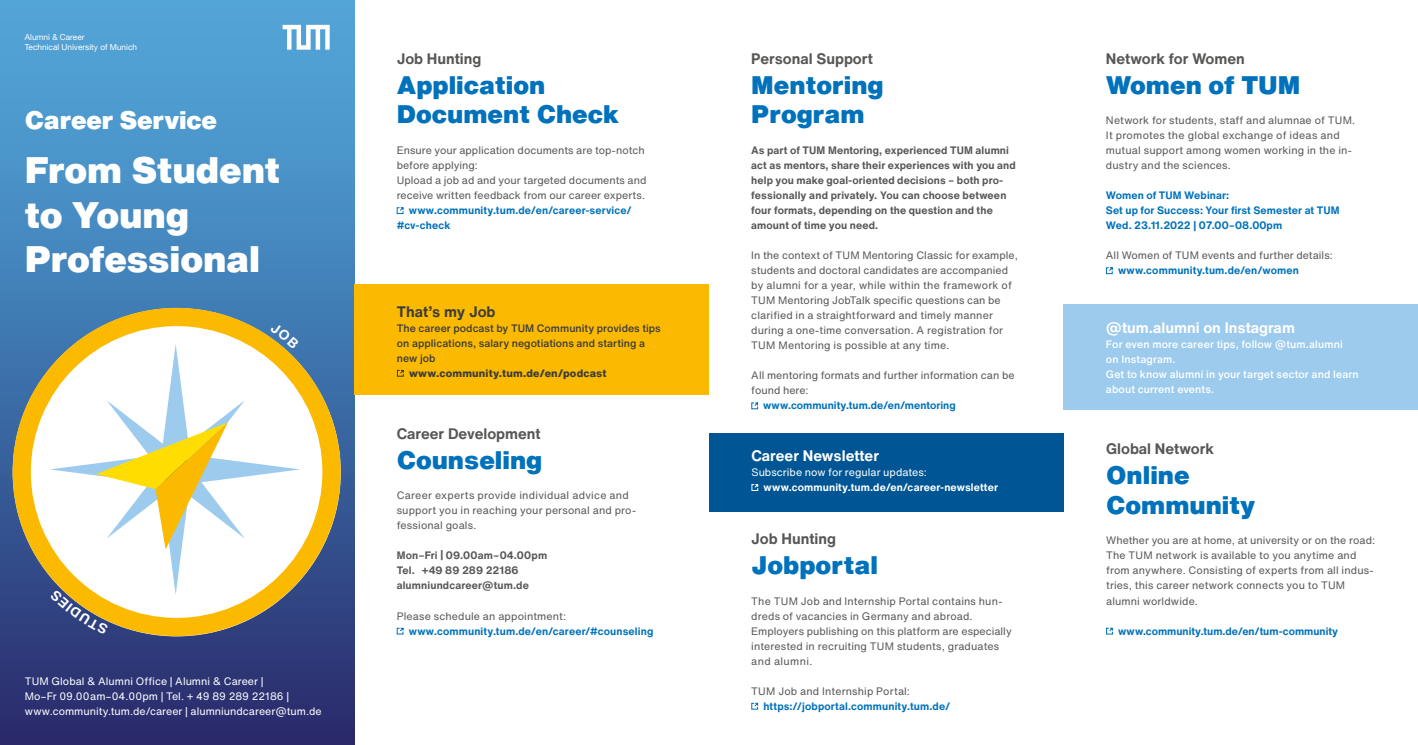
<style>
.page{position:relative;width:1418px;height:745px;background:#fff}
.page>*{position:absolute;margin:0;border:0;box-sizing:border-box;transform-origin:0 0}
.Titel__Helvetia_Now{font:900 36.25px "Helvetica Now Text";letter-spacing:-.01em;color:#fff}
.H1__Helvetica_Now_Te{font:900 25px/28.8px "Helvetica Now Text";color:#0072bb}
.Fließtext_8_5_Pt_Reg{font:900 25px/30px "Helvetica Now Text";color:#0072bb}
.t1{font:900 25px "Helvetica Now Text";letter-spacing:-.01em;color:#fff}
.Fließtext_8_5_Pt_Reg-2{font:700 15px "Helvetica Now Text";color:#575756}
.t2{font:700 15px "Helvetica Now Text";color:#fff}
.t3{font:700 15px "Helvetica Now Text";color:#3c3c3b}
.Fließtext_8_5Pt__Bol{font:700 15px "Helvetica Now Text";color:#575756}
.Fließtext_8_5_Pt_Reg-3{font:10.62px/15px "Helvetica Now Text";letter-spacing:.01em;color:#575756}
.Fließtext_8_5Pt_Regu{font:10.62px/15px "Helvetica Now Text";letter-spacing:.015em;color:#575756}
.Fließtext_8_5Pt__Bol-2{font:700 10.62px/15px "Helvetica Now Text";letter-spacing:.01em;color:#575756}
.Fließtext_8_5_Pt_Reg-4{font:700 10.62px "Helvetica Now Text";letter-spacing:.01em;color:#0072bb}
.Fließtext_8_5_Pt_Reg-5{font:10.62px/15px "Helvetica Now Text";letter-spacing:.005em;color:#fff}
.Fließtext_8_5Pt__Bol-3{font:700 10.62px "Helvetica Now Text";letter-spacing:.01em;color:#0072bb}
.Fließtext_8_5_Pt_Reg-6{font:500 10.62px/15px "Helvetica Now Text";letter-spacing:.01em;color:#fff}
.Fließtext_8_5_Pt_Reg-7{font:500 10.62px "Helvetica Now Text";letter-spacing:.005em;color:#3c3c3b}
.Fließtext_8_5Pt__Bol-4{font:700 10.62px "Helvetica Now Text";letter-spacing:.015em;color:#fff}
.Fließtext_8_5_Pt_Reg-8{font:800 10.62px "Helvetica Now Text";letter-spacing:.015em;color:#3c3c3b}
.Fließtext_8_5_Pt_Reg-9{font:700 10.62px "Helvetica Now Text";letter-spacing:-.01em;color:#0072bb}
.t4{font:8.25px/9.5px "TUM Neue Helvetica";color:#fff}
</style>
<div class="page">
<div style="left:0;top:0;width:354px;height:744px;background:linear-gradient(to bottom,#54afe1,#292e6e)"></div>
<svg style="left:13px;top:307px;width:327px;height:328px"></svg>
<svg style="left:50px;top:344px;width:250px;height:250px"></svg>
<svg style="left:96px;top:422px;width:132px;height:127px"></svg>
<div style="left:709px;top:432px;width:354px;height:79px;background:#005694"></div>
<svg style="left:1106px;top:627px;width:7px;height:7px"></svg>
<svg style="left:396px;top:207px;width:8px;height:7px"></svg>
<svg style="left:751px;top:402px;width:8px;height:7px"></svg>
<svg style="left:751px;top:484px;width:8px;height:7px"></svg>
<svg style="left:1105px;top:267px;width:8px;height:7px"></svg>
<svg style="left:396px;top:627px;width:8px;height:7px"></svg>
<div style="left:354px;top:284px;width:355px;height:110px;background:#fbba00"></div>
<svg style="left:396px;top:369px;width:8px;height:8px"></svg>
<div style="left:1063px;top:304px;width:354px;height:105px;background:#9dcbee"></div>
<svg style="left:751px;top:702px;width:8px;height:7px"></svg>
<svg style="left:282px;top:25px;width:48px;height:25px"></svg>
<svg style="left:50px;top:589px;width:59px;height:45px;background:#736d62"></svg>
<svg style="left:270px;top:322px;width:29px;height:26px"></svg>
<p class="t4" style="left:25px;top:32px;width:114px">Alumni &amp; Career<br>Technical University of Munich</p>
<h1 class="t1" style="left:25px;top:101px;width:194px">Career Service</h1>
<h1 class="Titel__Helvetia_Now" style="left:25px;top:143px;width:257px">From Student</h1>
<h1 class="Titel__Helvetia_Now" style="left:25px;top:187px;width:166px">to Young</h1>
<h1 class="Titel__Helvetia_Now" style="left:25px;top:232px;width:237px">Professional</h1>
<p class="Fließtext_8_5_Pt_Reg-5" style="left:25px;top:672px;width:298px">TUM Global &amp; Alumni Office | Alumni &amp; Career |<br>Mo–Fr 09.00 am–04.00pm | Tel. + 49 89 289 22186 | www.community.tum.de/career | alumniundcareer@tum.de</p>
<p class="Fließtext_8_5Pt__Bol" style="left:397px;top:47px;width:86px">Job Hunting</p>
<h1 class="H1__Helvetica_Now_Te" style="left:397px;top:70px;width:224px">Application<br>Document Check</h1>
<p class="Fließtext_8_5_Pt_Reg-3" style="left:397px;top:142px;width:249px">Ensure your application documents are top-notch</p>
<p class="Fließtext_8_5_Pt_Reg-3" style="left:397px;top:157px;width:83px">before applying:</p>
<p class="Fließtext_8_5_Pt_Reg-3" style="left:397px;top:172px;width:251px">Upload a job ad and your targeted documents and</p>
<p class="Fließtext_8_5_Pt_Reg-3" style="left:397px;top:187px;width:250px">receive written feedback from our career experts.</p>
<p class="Fließtext_8_5_Pt_Reg-4" style="left:409px;top:202px;width:224px">www.community.tum.de/en/career-service/</p>
<p class="Fließtext_8_5_Pt_Reg-4" style="left:397px;top:217px;width:55px">#cv-check</p>
<h2 class="t3" style="left:397px;top:300px;width:100px">That’s my Job</h2>
<p class="Fließtext_8_5_Pt_Reg-7" style="left:397px;top:319px;width:265px">The career podcast by TUM Community provides tips</p>
<p class="Fließtext_8_5_Pt_Reg-7" style="left:397px;top:334px;width:250px">on applications, salary negotiations and starting a</p>
<p class="Fließtext_8_5_Pt_Reg-7" style="left:397px;top:349px;width:40px">new job</p>
<p class="Fließtext_8_5_Pt_Reg-8" style="left:409px;top:364px;width:199px">www.community.tum.de/en/podcast</p>
<h2 class="Fließtext_8_5_Pt_Reg-2" style="left:397px;top:422px;width:145px">Career Development</h2>
<h1 class="H1__Helvetica_Now_Te" style="left:397px;top:445px;width:147px">Counseling</h1>
<p class="Fließtext_8_5Pt_Regu" style="left:397px;top:487px;width:240px">Career experts provide individual advice and support you in reaching your personal and pro&shy;fessional goals.</p>
<p class="Fließtext_8_5Pt__Bol-2" style="left:397px;top:547px;width:152px">Mon–Fri | 09.00am–04.00pm</p>
<p class="Fließtext_8_5Pt__Bol-2" style="left:397px;top:562px;width:123px">Tel. +49 89 289 22186</p>
<p class="Fließtext_8_5Pt__Bol-2" style="left:397px;top:577px;width:134px">alumniundcareer@tum.de</p>
<p class="Fließtext_8_5_Pt_Reg-3" style="left:397px;top:607px;width:171px">Please schedule an appointment:</p>
<p class="Fließtext_8_5Pt__Bol-3" style="left:409px;top:622px;width:246px">www.community.tum.de/en/career/#counseling</p>
<p class="Fließtext_8_5_Pt_Reg-2" style="left:751px;top:47px;width:123px">Personal Support</p>
<h1 class="H1__Helvetica_Now_Te" style="left:751px;top:70px;width:134px">Mentoring<br>Program</h1>
<p class="Fließtext_8_5Pt__Bol-2" style="left:751px;top:142px;width:266px">As part of TUM Mentoring, experienced TUM alumni act as mentors, share their experiences with you and help you make goal-oriented decisions – both pro&shy;fessionally and privately. You can choose between four formats, depending on the question and the amount of time you need.</p>
<p class="Fließtext_8_5_Pt_Reg-3" style="left:751px;top:247px;width:268px">In the context of TUM Mentoring Classic for example, students and doctoral candidates are accompanied by alumni for a year, while within the framework of TUM Mentoring JobTalk specific questions can be clarified in a straightforward and timely manner during a one-time conversation. A registration for TUM Mentoring is possible at any time.</p>
<p class="Fließtext_8_5_Pt_Reg-3" style="left:751px;top:367px;width:265px">All mentoring formats and further information can be</p>
<p class="Fließtext_8_5_Pt_Reg-3" style="left:751px;top:382px;width:59px">found here:</p>
<p class="Fließtext_8_5_Pt_Reg-4" style="left:763px;top:397px;width:194px">www.community.tum.de/en/mentoring</p>
<h2 class="t2" style="left:751px;top:444px;width:129px">Career Newsletter</h2>
<p class="Fließtext_8_5_Pt_Reg-5" style="left:751px;top:464px;width:177px">Subscribe now for regular updates:</p>
<p class="Fließtext_8_5Pt__Bol-4" style="left:763px;top:479px;width:236px">www.community.tum.de/en/career-newsletter</p>
<h2 class="Fließtext_8_5_Pt_Reg-2" style="left:751px;top:527px;width:86px">Job Hunting</h2>
<h1 class="H1__Helvetica_Now_Te" style="left:751px;top:550px;width:128px">Jobportal</h1>
<p class="Fließtext_8_5Pt_Regu" style="left:751px;top:592px;width:262px">The TUM Job and Internship Portal contains hun&shy;dreds of vacancies in Germany and abroad.<br>Employers publishing on this platform are especially interested in recruiting TUM students, graduates and alumni.</p>
<p class="Fließtext_8_5_Pt_Reg-3" style="left:751px;top:682px;width:160px">TUM Job and Internship Portal:</p>
<p class="Fließtext_8_5Pt__Bol-3" style="left:763px;top:697px;width:188px">https://jobportal.community.tum.de/</p>
<h2 class="Fließtext_8_5_Pt_Reg-2" style="left:1105px;top:47px;width:140px">Network for Women</h2>
<h1 class="H1__Helvetica_Now_Te" style="left:1105px;top:70px;width:196px">Women of TUM</h1>
<p class="Fließtext_8_5_Pt_Reg-3" style="left:1105px;top:112px;width:251px">Network for students, staff and alumnae of TUM.<br>It promotes the global exchange of ideas and mutual support among women working in the in&shy;dustry and the sciences.</p>
<p class="Fließtext_8_5_Pt_Reg-4" style="left:1105px;top:187px;width:125px">Women of TUM Webinar:</p>
<p class="Fließtext_8_5_Pt_Reg-4" style="left:1105px;top:202px;width:235px">Set up for Success: Your first Semester at TUM</p>
<p class="Fließtext_8_5_Pt_Reg-9" style="left:1105px;top:217px;width:178px">Wed. 23.11.2022 | 07.00–08.00pm</p>
<p class="Fließtext_8_5_Pt_Reg-3" style="left:1105px;top:247px;width:228px">All Women of TUM events and further details:</p>
<p class="Fließtext_8_5_Pt_Reg-4" style="left:1118px;top:262px;width:182px">www.community.tum.de/en/women</p>
<h2 class="t2" style="left:1105px;top:315px;width:190px">@tum.alumni on Instagram</h2>
<p class="Fließtext_8_5_Pt_Reg-6" style="left:1105px;top:336px;width:254px">For even more career tips, follow @tum.alumni<br>on Instagram.<br>Get to know alumni in your target sector and learn about current events.</p>
<p class="Fließtext_8_5_Pt_Reg-2" style="left:1106px;top:437px;width:109px">Global Network</p>
<p class="Fließtext_8_5_Pt_Reg" style="left:1106px;top:459px;width:151px">Online<br>Community</p>
<p class="Fließtext_8_5Pt_Regu" style="left:1106px;top:532px;width:270px">Whether you are at home, at university or on the road:<br>The TUM network is available to you anytime and from anywhere. Consisting of experts from all indus&shy;tries, this career network connects you to TUM alumni worldwide.</p>
<p class="Fließtext_8_5Pt__Bol-3" style="left:1118px;top:622px;width:221px">www.community.tum.de/en/tum-community</p>
</div>
